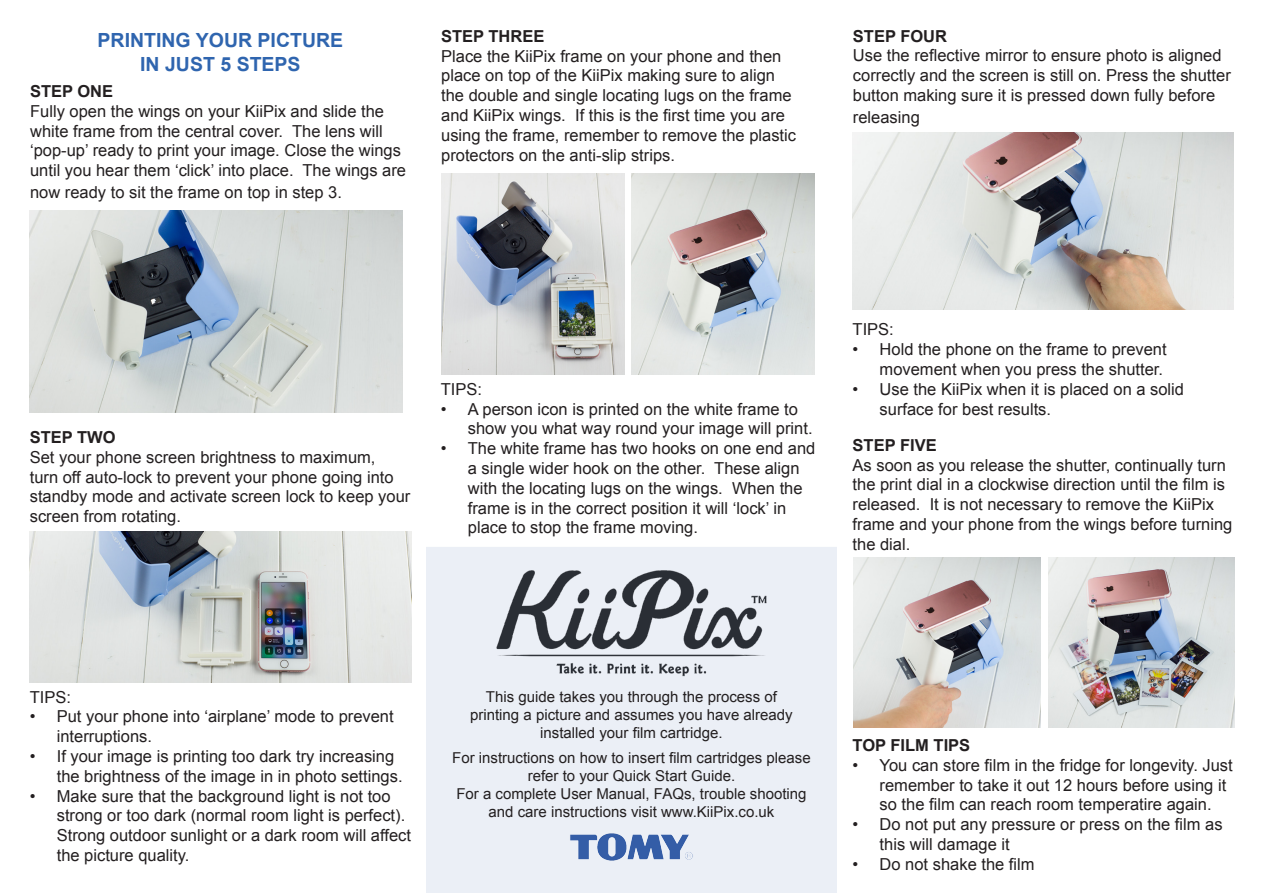
<style>
.page{position:relative;width:1263px;height:893px;background:#fff}
.page>*{position:absolute;margin:0;border:0;box-sizing:border-box;transform-origin:0 0}
.t1{font:700 19.5px/23.4px "Arial";color:#2f65af;text-align:center}
.t2{font:16.5px/19.8px "Arial";color:#231f20}
.t3{font:700 16.5px "Arial";color:#231f20}
.t4{font:15px/18px "Arial";color:#231f20;text-align:center}
</style>
<div class="page">
<div style="left:426px;top:547px;width:411px;height:346px;background:#ebeff6"></div>
<img style="left:496px;top:570px;width:271px;height:107px">
<img style="left:30px;top:532px;width:381px;height:150px">
<img style="left:441px;top:173px;width:183px;height:202px">
<img style="left:852px;top:132px;width:381px;height:178px">
<img style="left:570px;top:833px;width:123px;height:28px">
<img style="left:631px;top:173px;width:183px;height:202px">
<img style="left:30px;top:211px;width:373px;height:201px">
<img style="left:854px;top:557px;width:186px;height:170px">
<img style="left:1048px;top:557px;width:187px;height:170px">
<p class="t1" style="left:98px;top:29px;width:247px">PRINTING YOUR PICTURE<br>IN JUST 5 STEPS</p>
<p class="t3" style="left:30px;top:80px;width:85px">STEP ONE</p>
<p class="t2" style="left:30px;top:101px;width:378px">Fully open the wings on your KiiPix and slide the white frame from the central cover. The lens will ‘pop-up’ ready to print your image. Close the wings until you hear them ‘click’ into place. The wings are</p>
<p class="t2" style="left:30px;top:182px;width:313px">now ready to sit the frame on top in step 3.</p>
<p class="t3" style="left:441px;top:25px;width:105px">STEP THREE</p>
<p class="t2" style="left:441px;top:46px;width:356px">Place the KiiPix frame on your phone and then place on top of the KiiPix making sure to align the double and single locating lugs on the frame and KiiPix wings. If this is the first time you are using the frame, remember to remove the plastic protectors on the anti-slip strips.</p>
<p class="t3" style="left:853px;top:25px;width:96px">STEP FOUR</p>
<p class="t2" style="left:853px;top:46px;width:379px">Use the reflective mirror to ensure photo is aligned correctly and the screen is still on. Press the shutter button making sure it is pressed down fully before</p>
<p class="t2" style="left:853px;top:107px;width:68px">releasing</p>
<p class="t3" style="left:30px;top:426px;width:87px">STEP TWO</p>
<p class="t2" style="left:30px;top:447px;width:347px">Set your phone screen brightness to maximum,</p>
<p class="t2" style="left:30px;top:467px;width:382px">turn off auto-lock to prevent your phone going into standby mode and activate screen lock to keep your screen from rotating.</p>
<p class="t2" style="left:441px;top:379px;width:43px">TIPS:</p>
<p class="t2" style="left:468px;top:399px;width:346px;text-indent:-27px">• A person icon is printed on the white frame to show you what way round your image will print.</p>
<p class="t2" style="left:468px;top:439px;width:349px;text-indent:-27px">• The white frame has two hooks on one end and a single wider hook on the other. These align with the locating lugs on the wings. When the frame is in the correct position it will ‘lock’ in place to stop the frame moving.</p>
<p class="t2" style="left:853px;top:320px;width:43px">TIPS:</p>
<p class="t2" style="left:853px;top:340px;width:316px;text-align:right">• Hold the phone on the frame to prevent movement when you press the shutter.</p>
<p class="t2" style="left:880px;top:379px;width:306px;text-indent:-27px">• Use the KiiPix when it is placed on a solid surface for best results.</p>
<p class="t3" style="left:853px;top:434px;width:86px">STEP FIVE</p>
<p class="t2" style="left:853px;top:455px;width:381px">As soon as you release the shutter, continually turn the print dial in a clockwise direction until the film is released. It is not necessary to remove the KiiPix frame and your phone from the wings before turning the dial.</p>
<p class="t2" style="left:30px;top:687px;width:43px">TIPS:</p>
<p class="t2" style="left:57px;top:707px;width:338px;text-indent:-27px">• Put your phone into ‘airplane’ mode to prevent interruptions.</p>
<p class="t2" style="left:57px;top:746px;width:347px;text-indent:-27px">• If your image is printing too dark try increasing the brightness of the image in in photo settings.</p>
<p class="t2" style="left:57px;top:786px;width:356px;text-indent:-27px">• Make sure that the background light is not too strong or too dark (normal room light is perfect).<br>Strong outdoor sunlight or a dark room will affect the picture quality.</p>
<p class="t4" style="left:470px;top:687px;width:324px">This guide takes you through the process of printing a picture and assumes you have already installed your film cartridge.</p>
<p class="t4" style="left:452px;top:749px;width:360px">For instructions on how to insert film cartridges please refer to your Quick Start Guide.</p>
<p class="t4" style="left:456px;top:785px;width:352px">For a complete User Manual, FAQs, trouble shooting and care instructions visit www.KiiPix.co.uk</p>
<p class="t3" style="left:853px;top:734px;width:119px">TOP FILM TIPS</p>
<p class="t2" style="left:880px;top:755px;width:355px;text-indent:-27px">• You can store film in the fridge for longevity. Just remember to take it out 12 hours before using it so the film can reach room temperatire again.</p>
<p class="t2" style="left:880px;top:815px;width:344px;text-indent:-27px">• Do not put any pressure or press on the film as this will damage it</p>
<p class="t2" style="left:853px;top:854px;width:183px">• Do not shake the film</p>
</div>
